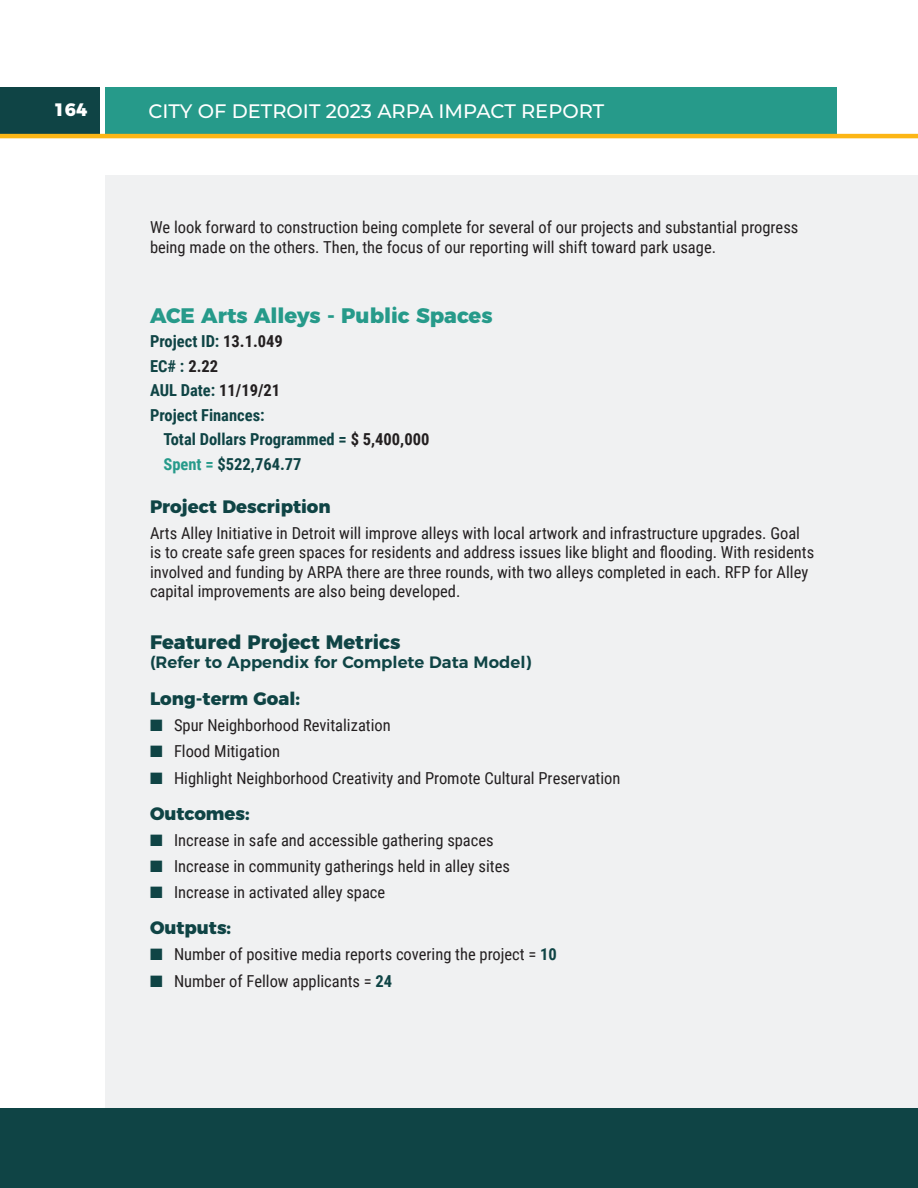
<style>
.page{position:relative;width:918px;height:1188px;background:#fff}
.page>*{position:absolute;margin:0;border:0;box-sizing:border-box;transform-origin:0 0}
.t1{font:800 21px "Montserrat";color:#269a8a}
.t2{font:500 19.5px "Montserrat";color:#fff}
.paragraph{font:800 19.5px "Montserrat";color:#0f4445}
.paragraph-2{font:800 18px "Montserrat";color:#0f4445}
.t3{font:800 18px "Montserrat";color:#fff}
.paragraph-3{font:16.5px/19.5px "Roboto Condensed";color:#231f20}
.t4{font:700 16.5px "Roboto Condensed";color:#0f4445}
.paragraph-4{font:600 16.5px "Montserrat";color:#0f4445}
.s1{color:#231f20}
.s2{color:#269a8a}
.s3{color:#0f4445}
.s4{font-weight:700;color:#0f4445}
</style>
<div class="page">
<div style="left:0;top:88px;width:100px;height:46px;background:#0f4445"></div>
<div style="left:105px;top:88px;width:732px;height:46px;background:#269a8a"></div>
<div style="left:0;top:1108px;width:918px;height:80px;background:#0f4445"></div>
<hr style="left:0;top:134px;width:918px;height:4px;background:#fcb615">
<div style="left:105px;top:176px;width:812px;height:932px;background:#f0f1f2"></div>
<p class="t3" style="left:54px;top:94px;width:35px">164</p>
<p class="t2" style="left:148px;top:98px;width:457px">CITY OF DETROIT 2023 ARPA IMPACT REPORT</p>
<p class="paragraph-3" style="left:150px;top:217px;width:650px">We look forward to construction being complete for several of our projects and substantial progress being made on the others. Then, the focus of our reporting will shift toward park usage.</p>
<p class="t1" style="left:150px;top:298px;width:344px">ACE Arts Alleys - Public Spaces</p>
<p class="t4" style="left:150px;top:330px;width:134px">Project ID: <span class="s1">13.1.049</span></p>
<p class="t4" style="left:150px;top:354px;width:70px">EC# : <span class="s1">2.22</span></p>
<p class="t4" style="left:150px;top:379px;width:132px">AUL Date: <span class="s1">11/19/21</span></p>
<p class="t4" style="left:150px;top:404px;width:116px">Project Finances:</p>
<p class="t4" style="left:163px;top:428px;width:267px">Total Dollars Programmed = <span class="s1">$ 5,400,000</span></p>
<p class="t4" style="left:163px;top:453px;width:140px"><span class="s2">Spent =</span> $522,764.77</p>
<p class="paragraph-2" style="left:150px;top:491px;width:182px">Project Description</p>
<p class="paragraph-3" style="left:150px;top:523px;width:666px">Arts Alley Initiative in Detroit will improve alleys with local artwork and infrastructure upgrades. Goal is to create safe green spaces for residents and address issues like blight and flooding. With residents involved and funding by ARPA there are three rounds, with two alleys completed in each. RFP for Alley capital improvements are also being developed.</p>
<p class="paragraph" style="left:150px;top:625px;width:252px">Featured Project Metrics</p>
<p class="paragraph-4" style="left:150px;top:649px;width:383px">(Refer to Appendix for Complete Data Model)</p>
<p class="paragraph-2" style="left:150px;top:684px;width:152px">Long-term Goal:</p>
<p class="paragraph-3" style="left:150px;top:715px;width:242px"><span class="s3">■</span> Spur Neighborhood Revitalization</p>
<p class="paragraph-3" style="left:150px;top:741px;width:132px"><span class="s3">■</span> Flood Mitigation</p>
<p class="paragraph-3" style="left:150px;top:767px;width:472px"><span class="s3">■</span> Highlight Neighborhood Creativity and Promote Cultural Preservation</p>
<p class="paragraph-2" style="left:150px;top:798px;width:101px">Outcomes:</p>
<p class="paragraph-3" style="left:150px;top:830px;width:345px"><span class="s3">■</span> Increase in safe and accessible gathering spaces</p>
<p class="paragraph-3" style="left:150px;top:856px;width:361px"><span class="s3">■</span> Increase in community gatherings held in alley sites</p>
<p class="paragraph-3" style="left:150px;top:882px;width:237px"><span class="s3">■</span> Increase in activated alley space</p>
<p class="paragraph-2" style="left:150px;top:913px;width:83px">Outputs:</p>
<p class="paragraph-3" style="left:150px;top:944px;width:408px"><span class="s3">■</span> Number of positive media reports covering the project = <span class="s4">10</span></p>
<p class="paragraph-3" style="left:150px;top:970px;width:244px"><span class="s3">■</span> Number of Fellow applicants = <span class="s4">24</span></p>
</div>
